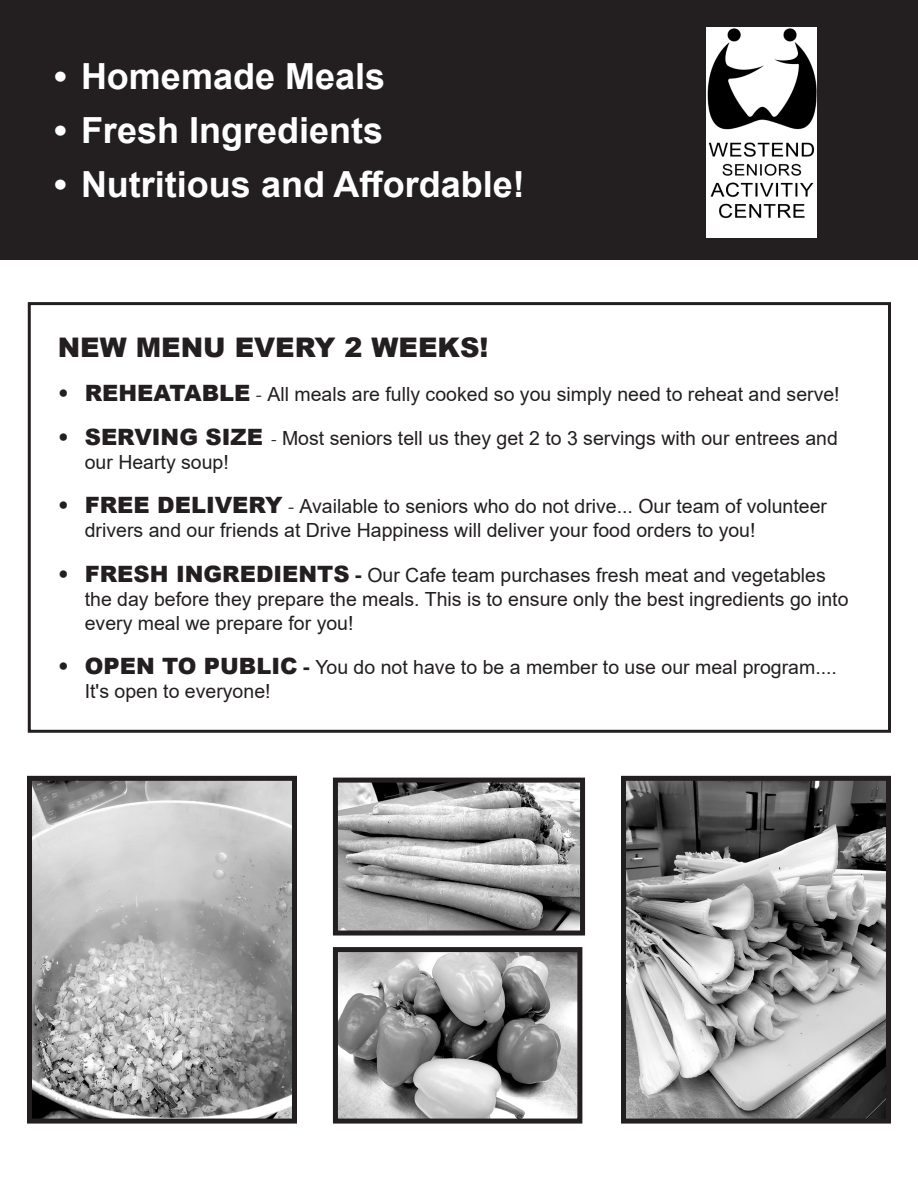
<style>
.page{position:relative;width:918px;height:1188px;background:#fff}
.page>*{position:absolute;margin:0;border:0;box-sizing:border-box;transform-origin:0 0}
.t1{font:700 36px "Arial";color:#fff}
.t2{font:900 27px "Arial";color:#231f20}
.t3{font:19.5px/24px "Arial";color:#231f20}
.s1{font-weight:900;font-size:22.5px}
.s2{font-family:"Minion Pro";font-size:21px}
.s3{font-family:"Minion Pro"}
.s4{font-weight:700;font-size:21px}
</style>
<div class="page">
<div style="left:28px;top:302px;width:863px;height:431px;border:3px solid #231f20"></div>
<div style="left:0;top:0;width:918px;height:259px;background:#231f20"></div>
<img style="left:706px;top:27px;width:111px;height:210px">
<img style="left:33px;top:782px;width:258px;height:336px">
<div style="left:27px;top:776px;width:270px;height:348px;border:5px solid #231f20"></div>
<img style="left:339px;top:784px;width:240px;height:146px">
<div style="left:333px;top:778px;width:252px;height:158px;border:5px solid #231f20"></div>
<img style="left:627px;top:782px;width:258px;height:336px">
<div style="left:621px;top:776px;width:270px;height:348px;border:5px solid #231f20"></div>
<img style="left:339px;top:953px;width:237px;height:165px">
<div style="left:333px;top:947px;width:249px;height:177px;border:5px solid #231f20"></div>
<p class="t1" style="left:54px;top:51px;width:333px">• Homemade Meals</p>
<p class="t1" style="left:54px;top:105px;width:331px">• Fresh Ingredients</p>
<p class="t1" style="left:54px;top:159px;width:472px">• Nutritious and Affordable!</p>
<p class="t2" style="left:58px;top:327px;width:432px">NEW MENU EVERY 2 WEEKS!</p>
<p class="t3" style="left:58px;top:382px;width:783px"><span class="s1">• REHEATABLE</span> <span class="s2">-</span> All meals are fully cooked so you simply need to reheat and serve!</p>
<p class="t3" style="left:85px;top:426px;width:755px;text-indent:-27px"><span class="s1">• SERVING SIZE</span> <span class="s3">-</span> Most seniors tell us they get 2 to 3 servings with our entrees and our Hearty soup!</p>
<p class="t3" style="left:85px;top:494px;width:744px;text-indent:-27px"><span class="s1">• FREE DELIVERY</span> <span class="s2">-</span> Available to seniors who do not drive... Our team of volunteer drivers and our friends at Drive Happiness will deliver your food orders to you!</p>
<p class="t3" style="left:85px;top:563px;width:765px;text-indent:-27px"><span class="s1">• FRESH INGREDIENTS</span> <span class="s4">-</span> Our Cafe team purchases fresh meat and vegetables the day before they prepare the meals. This is to ensure only the best ingredients go into every meal we prepare for you!</p>
<p class="t3" style="left:85px;top:655px;width:754px;text-indent:-27px"><span class="s1">• OPEN TO PUBLIC</span> <span class="s4">-</span> You do not have to be a member to use our meal program....<br>It's open to everyone!</p>
</div>
